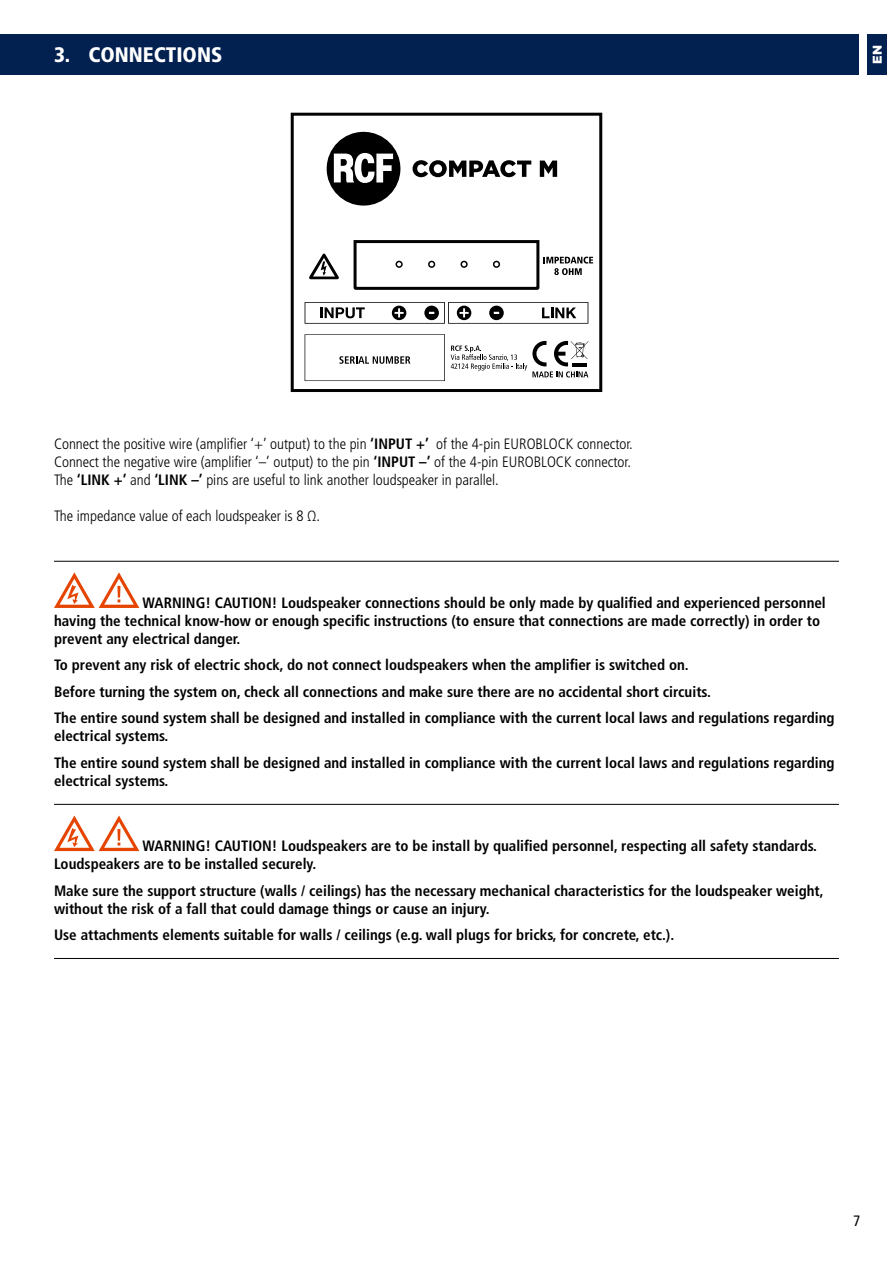
<style>
.page{position:relative;width:893px;height:1263px;background:#fff}
.page>*{position:absolute;margin:0;border:0;box-sizing:border-box;transform-origin:0 0}
.t1{font:900 condensed 21px "Frutiger LT Std";color:#fff}
.t2{font:700 condensed 15px/18px "Frutiger LT Std";color:#000}
.t3{font:300 condensed 15px/18px "Frutiger LT Std";color:#000}
.t4{font:condensed 15px "Frutiger LT Std";color:#000}
.t5{font:900 12.75px "Gotham";color:#fff}
.s1{font-weight:700}
</style>
<div class="page">
<div style="left:0;top:34px;width:859px;height:41px;background:#022050"></div>
<div style="left:867px;top:34px;width:20px;height:41px;background:#022050"></div>
<hr style="left:54px;top:561px;width:785px;height:1px;background:#000">
<hr style="left:54px;top:804px;width:785px;height:1px;background:#000">
<hr style="left:54px;top:958px;width:785px;height:1px;background:#000">
<svg style="left:54px;top:572px;width:85px;height:36px"></svg>
<svg style="left:54px;top:815px;width:85px;height:36px"></svg>
<svg style="left:290px;top:112px;width:313px;height:280px"></svg>
<svg style="left:305px;top:302px;width:283px;height:22px"></svg>
<svg style="left:451px;top:341px;width:137px;height:36px"></svg>
<svg style="left:305px;top:334px;width:140px;height:47px"></svg>
<svg style="left:309px;top:254px;width:30px;height:25px"></svg>
<svg style="left:544px;top:257px;width:49px;height:18px"></svg>
<svg style="left:413px;top:160px;width:118px;height:17px"></svg>
<svg style="left:540px;top:161px;width:17px;height:16px"></svg>
<svg style="left:327px;top:132px;width:73px;height:74px"></svg>
<svg style="left:395px;top:260px;width:106px;height:9px"></svg>
<h1 class="t1" style="left:54px;top:42px;width:170px">3. CONNECTIONS</h1>
<p class="t5" style="left:869px;top:64px;width:20px;rotate:-90deg">EN</p>
<p class="t3" style="left:54px;top:435px;width:578px">Connect the positive wire (amplifier ‘+’ output) to the pin <span class="s1">‘INPUT +’</span> of the 4-pin EUROBLOCK connector.<br>Connect the negative wire (amplifier ‘–’ output) to the pin <span class="s1">‘INPUT –’</span> of the 4-pin EUROBLOCK connector.<br>The <span class="s1">‘LINK +’</span> and <span class="s1">‘LINK –’</span> pins are useful to link another loudspeaker in parallel.</p>
<p class="t3" style="left:54px;top:507px;width:265px">The impedance value of each loudspeaker is 8 Ω.</p>
<p class="t2" style="left:54px;top:594px;width:773px;text-indent:88px">WARNING! CAUTION! Loudspeaker connections should be only made by qualified and experienced personnel having the technical know-how or enough specific instructions (to ensure that connections are made correctly) in order to prevent any electrical danger.</p>
<p class="t2" style="left:54px;top:652px;width:782px;line-height:26.5px">To prevent any risk of electric shock, do not connect loudspeakers when the amplifier is switched on.<br>Before turning the system on, check all connections and make sure there are no accidental short circuits.<br>The entire sound system shall be designed and installed in compliance with the current local laws and regulations regarding</p>
<p class="t2" style="left:54px;top:723px;width:782px;line-height:26.5px">electrical systems.<br>The entire sound system shall be designed and installed in compliance with the current local laws and regulations regarding</p>
<p class="t2" style="left:54px;top:772px;width:116px">electrical systems.</p>
<p class="t2" style="left:54px;top:837px;width:765px;text-indent:88px">WARNING! CAUTION! Loudspeakers are to be install by qualified personnel, respecting all safety standards.<br>Loudspeakers are to be installed securely.</p>
<p class="t2" style="left:54px;top:881px;width:771px">Make sure the support structure (walls / ceilings) has the necessary mechanical characteristics for the loudspeaker weight, without the risk of a fall that could damage things or cause an injury.</p>
<p class="t2" style="left:54px;top:926px;width:622px">Use attachments elements suitable for walls / ceilings (e.g. wall plugs for bricks, for concrete, etc.).</p>
<p class="t4" style="left:853px;top:1211px;width:9px">7</p>
</div>
